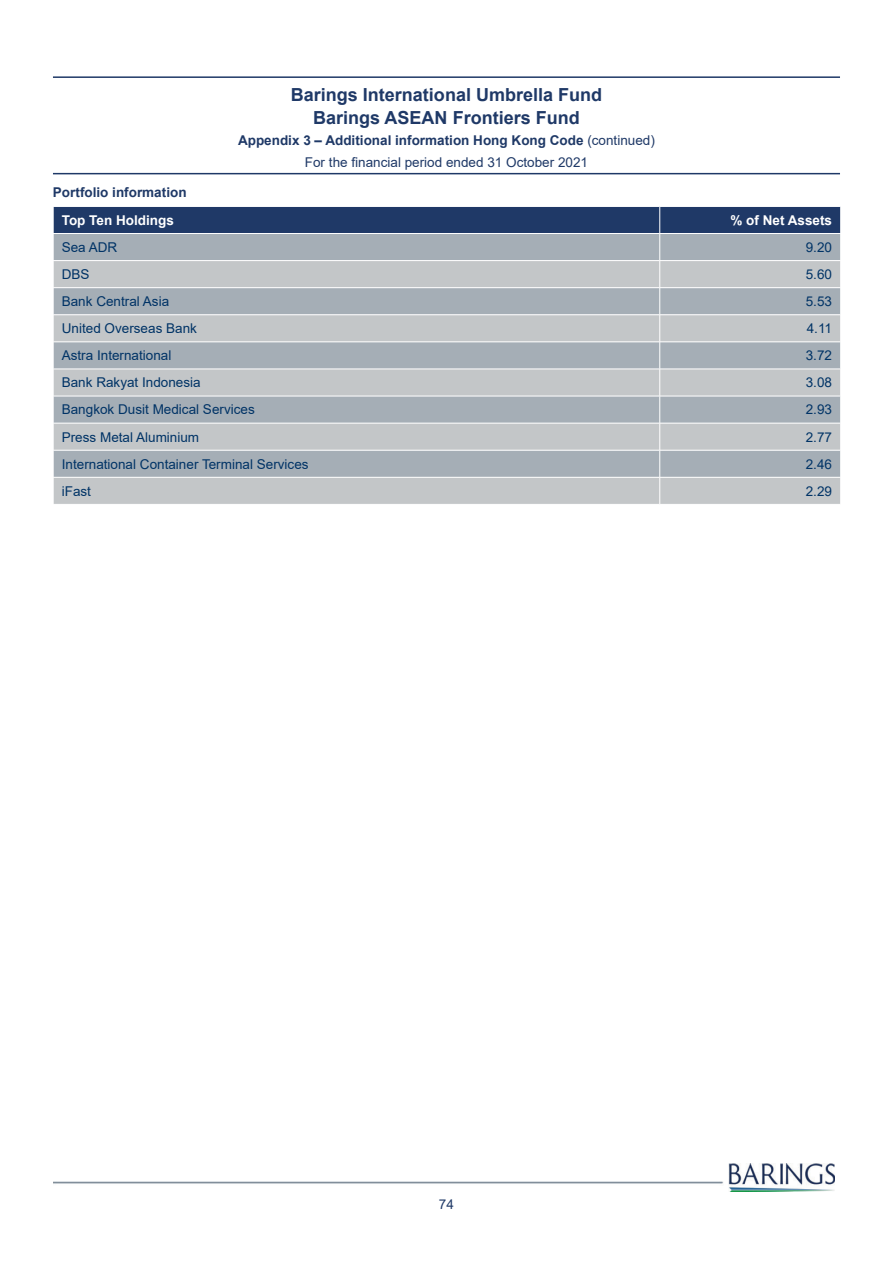
<style>
.page{position:relative;width:893px;height:1264px;background:#fff}
.page>*{position:absolute;margin:0;border:0;box-sizing:border-box;transform-origin:0 0}
.t1{font:700 18px/22.5px "Arial";color:#1f3967;text-align:center}
.ID0EPYEK{font:13.5px "Arial";color:#036}
.t2{font:13.5px/21.6px "Arial";color:#1f3967;text-align:center}
.ID0EZHAC{font:13.5px "Arial";color:#036}
.SectionHeader{font:700 13.5px "Arial";color:#1f3967}
.ID0ETOGK{font:700 13.5px "Arial";color:#fff}
.ID0E3TEK{font:700 13.5px "Arial";color:#fff}
.s1{font-weight:700}
</style>
<div class="page">
<img style="left:53px;top:1164px;width:781px;height:28px">
<hr style="left:53px;top:76px;width:786px;height:2px;background:#1f3967">
<hr style="left:53px;top:173px;width:786px;height:1px;background:#1f3967">
<svg style="left:53px;top:206px;width:788px;height:298px;background:#a7afb8"></svg>
<hr style="left:53px;top:206px;width:606px;height:1px;background:#fff">
<hr style="left:659px;top:206px;width:181px;height:1px;background:#fff">
<hr style="left:53px;top:233px;width:606px;height:1px;background:#fff">
<hr style="left:659px;top:233px;width:181px;height:1px;background:#fff">
<hr style="left:53px;top:260px;width:606px;height:1px;background:#fff">
<hr style="left:659px;top:260px;width:181px;height:1px;background:#fff">
<hr style="left:53px;top:287px;width:606px;height:1px;background:#fff">
<hr style="left:659px;top:287px;width:181px;height:1px;background:#fff">
<hr style="left:53px;top:314px;width:606px;height:1px;background:#fff">
<hr style="left:659px;top:314px;width:181px;height:1px;background:#fff">
<hr style="left:53px;top:342px;width:606px;height:1px;background:#fff">
<hr style="left:659px;top:342px;width:181px;height:1px;background:#fff">
<hr style="left:53px;top:369px;width:606px;height:1px;background:#fff">
<hr style="left:659px;top:369px;width:181px;height:1px;background:#fff">
<hr style="left:53px;top:396px;width:606px;height:1px;background:#fff">
<hr style="left:659px;top:396px;width:181px;height:1px;background:#fff">
<hr style="left:53px;top:423px;width:606px;height:1px;background:#fff">
<hr style="left:659px;top:423px;width:181px;height:1px;background:#fff">
<hr style="left:53px;top:450px;width:606px;height:1px;background:#fff">
<hr style="left:659px;top:450px;width:181px;height:1px;background:#fff">
<hr style="left:53px;top:477px;width:606px;height:1px;background:#fff">
<hr style="left:659px;top:477px;width:181px;height:1px;background:#fff">
<h1 class="t1" style="left:291px;top:84px;width:313px">Barings International Umbrella Fund<br>Barings ASEAN Frontiers Fund</h1>
<p class="t2" style="left:238px;top:130px;width:418px"><span class="s1">Appendix 3 – Additional information Hong Kong Code</span> (continued)<br>For the financial period ended 31 October 2021</p>
<p class="SectionHeader" style="left:53px;top:182px;width:135px">Portfolio information</p>
<p class="ID0ETOGK" style="left:62px;top:211px;width:113px">Top Ten Holdings</p>
<p class="ID0E3TEK" style="left:730px;top:211px;width:103px">% of Net Assets</p>
<p class="ID0EPYEK" style="left:62px;top:238px;width:57px">Sea ADR</p>
<p class="ID0EZHAC" style="left:805px;top:238px;width:28px">9.20</p>
<p class="ID0EPYEK" style="left:62px;top:265px;width:29px">DBS</p>
<p class="ID0EZHAC" style="left:805px;top:265px;width:28px">5.60</p>
<p class="ID0EPYEK" style="left:62px;top:292px;width:109px">Bank Central Asia</p>
<p class="ID0EZHAC" style="left:805px;top:292px;width:28px">5.53</p>
<p class="ID0EPYEK" style="left:62px;top:319px;width:137px">United Overseas Bank</p>
<p class="ID0EZHAC" style="left:806px;top:319px;width:27px">4.11</p>
<p class="ID0EPYEK" style="left:62px;top:346px;width:111px">Astra International</p>
<p class="ID0EZHAC" style="left:805px;top:346px;width:28px">3.72</p>
<p class="ID0EPYEK" style="left:62px;top:373px;width:140px">Bank Rakyat Indonesia</p>
<p class="ID0EZHAC" style="left:805px;top:373px;width:28px">3.08</p>
<p class="ID0EPYEK" style="left:62px;top:400px;width:194px">Bangkok Dusit Medical Services</p>
<p class="ID0EZHAC" style="left:805px;top:400px;width:28px">2.93</p>
<p class="ID0EPYEK" style="left:62px;top:427px;width:139px">Press Metal Aluminium</p>
<p class="ID0EZHAC" style="left:805px;top:427px;width:28px">2.77</p>
<p class="ID0EPYEK" style="left:62px;top:454px;width:248px">International Container Terminal Services</p>
<p class="ID0EZHAC" style="left:805px;top:454px;width:28px">2.46</p>
<p class="ID0EPYEK" style="left:62px;top:482px;width:31px">iFast</p>
<p class="ID0EZHAC" style="left:805px;top:482px;width:28px">2.29</p>
<p class="t2" style="left:439px;top:1193px;width:17px">74</p>
</div>
